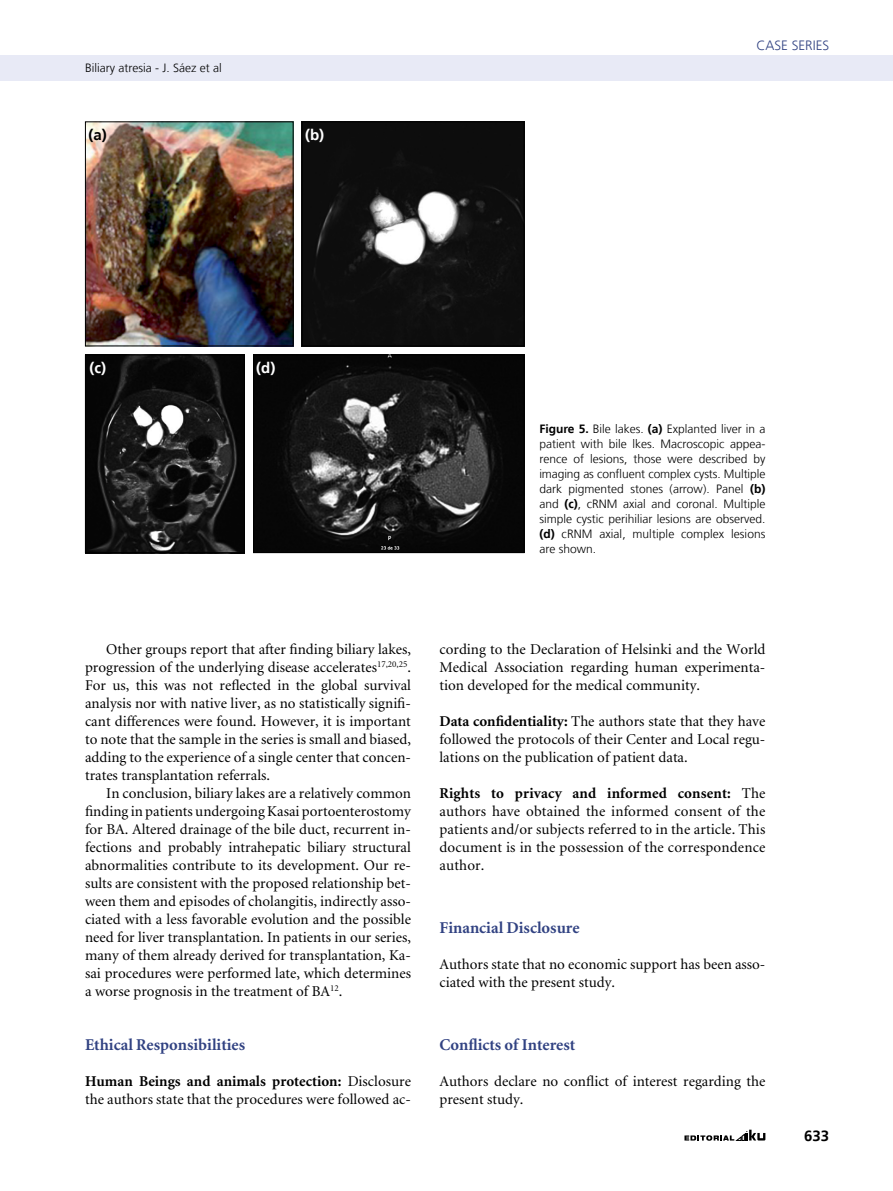
<style>
.page{position:relative;width:893px;height:1191px;background:#fff}
.page>*{position:absolute;margin:0;border:0;box-sizing:border-box;transform-origin:0 0}
.t1{font:700 16.5px "Minion";color:#314282}
.t2{font:15px/18px "Minion";color:#000;text-align:justify}
.t3{font:700 15px "Frutiger LT";color:#fff}
.t4{font:700 15px "Frutiger LT";color:#000}
.t5{font:300 13.5px "Frutiger LT";color:#314282}
.t6{font:300 12px/15px "Frutiger LT";color:#000;text-align:justify}
.s1{font-weight:700}
</style>
<div class="page">
<svg style="left:684px;top:1129px;width:81px;height:11px"></svg>
<div style="left:0;top:55px;width:893px;height:26px;background:#e8eaf6"></div>
<img style="left:87px;top:123px;width:204px;height:221px">
<div style="left:85px;top:121px;width:208px;height:225px;border:1px solid #000"></div>
<img style="left:304px;top:123px;width:218px;height:221px">
<div style="left:302px;top:121px;width:222px;height:225px;border:1px solid #000"></div>
<img style="left:87px;top:356px;width:156px;height:195px">
<div style="left:85px;top:354px;width:160px;height:199px;border:1px solid #000"></div>
<img style="left:255px;top:356px;width:267px;height:195px">
<div style="left:253px;top:354px;width:271px;height:199px;border:1px solid #000"></div>
<p class="t6" style="left:85px;top:61px;width:138px">Biliary atresia - J. Sáez et al</p>
<p class="t4" style="left:89px;top:126px;width:20px">(a)</p>
<p class="t3" style="left:305px;top:126px;width:21px">(b)</p>
<p class="t5" style="left:756px;top:38px;width:73px">Case Series</p>
<p class="t3" style="left:89px;top:359px;width:18px">(c)</p>
<p class="t3" style="left:256px;top:359px;width:21px">(d)</p>
<p class="t6" style="left:539px;top:421px;width:228px"><span class="s1">Figure 5.</span> Bile lakes. <span class="s1">(a)</span> Explanted liver in a patient with bile lkes. Macroscopic appea&shy;rence of lesions, those were described by imaging as confluent complex cysts. Multiple dark pigmented stones (arrow). Panel <span class="s1">(b) </span>and <span class="s1">(c)</span>, cRNM axial and coronal. Multiple simple cystic perihiliar lesions are observed. <span class="s1">(d)</span> cRNM axial, multiple complex lesions are shown.</p>
<p class="t2" style="left:85px;top:640px;width:327px;text-indent:21px">Other groups report that after finding biliary lakes, progression of the underlying disease accelerates<sup>17,20,25</sup>.<br>For us, this was not reflected in the global survival analysis nor with native liver, as no statistically signifi&shy;cant differences were found. However, it is important to note that the sample in the series is small and biased, adding to the experience of a single center that concen&shy;trates transplantation referrals.</p>
<p class="t2" style="left:85px;top:784px;width:327px;text-indent:21px">In conclusion, biliary lakes are a relatively common finding in patients undergoing Kasai portoenterostomy for BA. Altered drainage of the bile duct, recurrent in&shy;fections and probably intrahepatic biliary structural abnormalities contribute to its development. Our re&shy;sults are consistent with the proposed relationship bet&shy;ween them and episodes of cholangitis, indirectly asso&shy;ciated with a less favorable evolution and the possible need for liver transplantation. In patients in our series, many of them already derived for transplantation, Ka&shy;sai procedures were performed late, which determines a worse prognosis in the treatment of BA<sup>12</sup>.</p>
<p class="t1" style="left:85px;top:1036px;width:162px">Ethical Responsibilities</p>
<p class="t2" style="left:85px;top:1072px;width:327px"><span class="s1">Human Beings and animals protection:</span> Disclosure the authors state that the procedures were followed ac-</p>
<p class="t2" style="left:439px;top:640px;width:327px">cording to the Declaration of Helsinki and the World Medical Association regarding human experimenta&shy;tion developed for the medical community.</p>
<p class="t2" style="left:439px;top:712px;width:327px"><span class="s1">Data confidentiality:</span> The authors state that they have followed the protocols of their Center and Local regu&shy;lations on the publication of patient data.</p>
<p class="t2" style="left:439px;top:784px;width:327px"><span class="s1">Rights to privacy and informed consent:</span> The authors have obtained the informed consent of the patients and/or subjects referred to in the article. This document is in the possession of the correspondence author.</p>
<p class="t1" style="left:439px;top:919px;width:142px">Financial Disclosure</p>
<p class="t2" style="left:439px;top:955px;width:327px">Authors state that no economic support has been asso&shy;ciated with the present study.</p>
<p class="t1" style="left:439px;top:1036px;width:137px">Conflicts of Interest</p>
<p class="t2" style="left:439px;top:1072px;width:327px">Authors declare no conflict of interest regarding the present study.</p>
<p class="t4" style="left:804px;top:1126px;width:27px">633</p>
</div>
